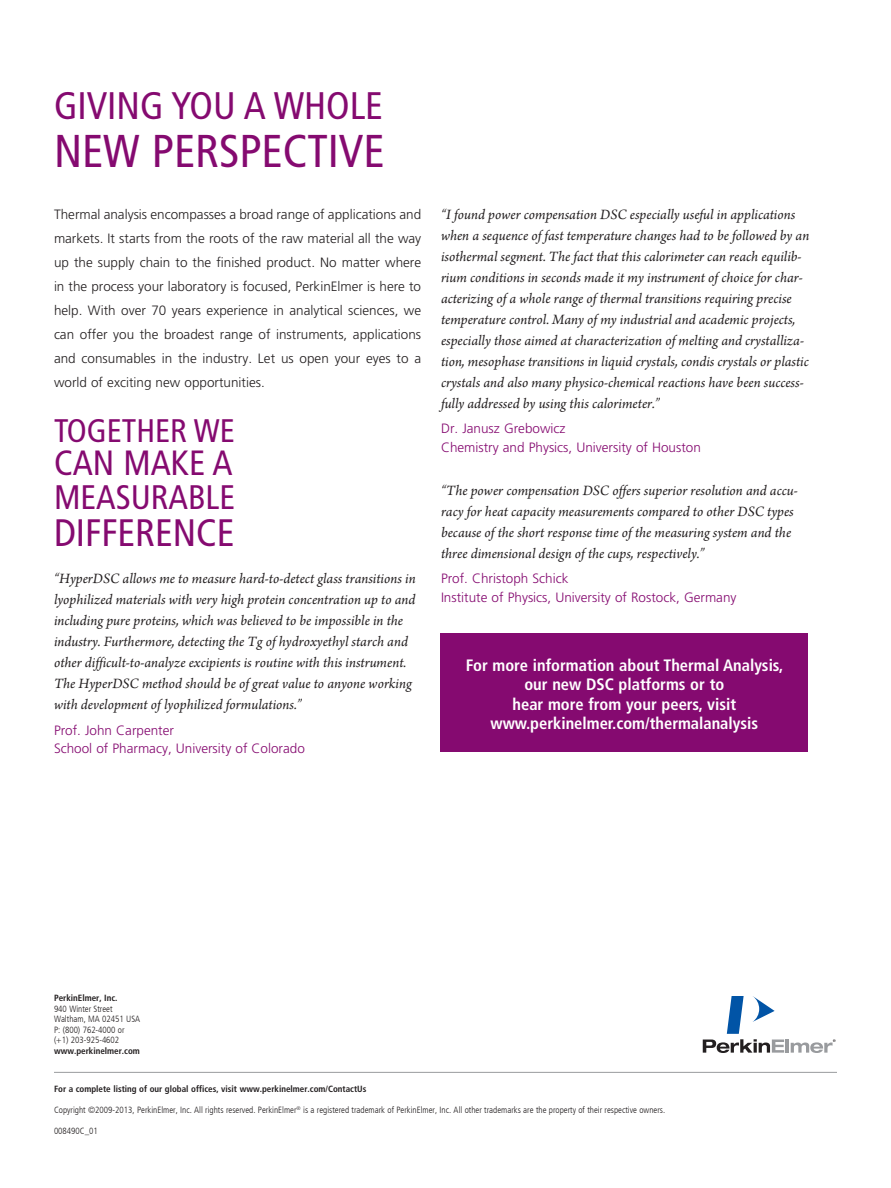
<style>
.page{position:relative;width:891px;height:1188px;background:#fff}
.page>*{position:absolute;margin:0;border:0;box-sizing:border-box;transform-origin:0 0}
.Inside_Page_Headers{font:condensed 45.9px "Frutiger";color:#850a70}
.Inside_Page_Headers-2{font:condensed 38.4px "Frutiger";color:#850a70}
.Inside_Page_Headers-3{font:condensed 38.25px "Frutiger";color:#850a70}
.Inside_Page_Headers-4{font:condensed 35.1px "Frutiger";color:#850a70}
.Inside_Page_Headers-5{font:condensed 34.05px "Frutiger";color:#850a70}
.Inside_Page_Headers-6{font:condensed 32.7px "Frutiger";color:#850a70}
.Intro_Sub{font:700 condensed 16.5px/19.5px "Frutiger LT Com";color:#fff;text-align:center}
.Copy_-_Paragraphs{font:italic 15px/21px "Arno Pro";color:#231f20}
.Copy_-_Paragraphs-2{font:300 13.5px/24px "Frutiger";color:#231f20;text-align:justify}
.Copy_-_Paragraphs-3{font:300 13.5px "Frutiger";color:#850a70}
.Signoff_Address{font:300 condensed 9px/10.5px "Frutiger LT Com";color:#231f20}
.Signoff_Address-2{font:700 condensed 9px "Frutiger LT Com";color:#231f20}
.s1{font-weight:700}
</style>
<div class="page">
<div style="left:441px;top:634px;width:367px;height:118px;background:#850a70"></div>
<hr style="left:54px;top:1072px;width:783px;height:1px;background:#999b9e">
<hr style="left:786px;top:1039px;width:3px;height:14px;background:#999b9e">
<svg style="left:703px;top:996px;width:81px;height:57px"></svg>
<svg style="left:791px;top:1039px;width:45px;height:14px"></svg>
<p class="Inside_Page_Headers-2" style="left:54px;top:84px;width:331px">GIVING YOU A WHOLE</p>
<p class="Inside_Page_Headers" style="left:54px;top:125px;width:332px">NEW PERSPECTIVE</p>
<p class="Copy_-_Paragraphs-2" style="left:54px;top:203px;width:369px">Thermal analysis encompasses a broad range of applications and markets. It starts from the roots of the raw material all the way up the supply chain to the finished product. No matter where in the process your laboratory is focused, PerkinElmer is here to help. With over 70 years experience in analytical sciences, we can offer you the broadest range of instruments, applications and consumables in the industry. Let us open your eyes to a world of exciting new opportunities.</p>
<p class="Inside_Page_Headers-6" style="left:54px;top:411px;width:182px">TOGETHER WE</p>
<p class="Inside_Page_Headers-4" style="left:54px;top:442px;width:180px">CAN MAKE A</p>
<p class="Inside_Page_Headers-5" style="left:54px;top:478px;width:183px">MEASURABLE</p>
<p class="Inside_Page_Headers-3" style="left:54px;top:511px;width:182px">DIFFERENCE</p>
<p class="Copy_-_Paragraphs" style="left:54px;top:569px;width:363px">“HyperDSC allows me to measure hard-to-detect glass transitions in lyophilized materials with very high protein concentration up to and including pure proteins, which was believed to be impossible in the industry. Furthermore, detecting the Tg of hydroxyethyl starch and other difficult-to-analyze excipients is routine with this instrument.<br>The HyperDSC method should be of great value to anyone working with development of lyophilized formulations.”</p>
<p class="Copy_-_Paragraphs-3" style="left:54px;top:722px;width:122px">Prof. John Carpenter</p>
<p class="Copy_-_Paragraphs-3" style="left:54px;top:741px;width:252px">School of Pharmacy, University of Colorado</p>
<p class="Copy_-_Paragraphs" style="left:441px;top:205px;width:370px">“I found power compensation DSC especially useful in applications when a sequence of fast temperature changes had to be followed by an isothermal segment. The fact that this calorimeter can reach equilib&shy;rium conditions in seconds made it my instrument of choice for char&shy;acterizing of a whole range of thermal transitions requiring precise temperature control. Many of my industrial and academic projects, especially those aimed at characterization of melting and crystalliza&shy;tion, mesophase transitions in liquid crystals, condis crystals or plastic crystals and also many physico-chemical reactions have been success&shy;fully addressed by using this calorimeter.”</p>
<p class="Copy_-_Paragraphs-3" style="left:441px;top:421px;width:126px">Dr. Janusz Grebowicz</p>
<p class="Copy_-_Paragraphs-3" style="left:441px;top:440px;width:261px">Chemistry and Physics, University of Houston</p>
<p class="Copy_-_Paragraphs" style="left:441px;top:481px;width:358px">“The power compensation DSC offers superior resolution and accu&shy;racy for heat capacity measurements compared to other DSC types because of the short response time of the measuring system and the three dimensional design of the cups, respectively.”</p>
<p class="Copy_-_Paragraphs-3" style="left:441px;top:571px;width:129px">Prof. Christoph Schick</p>
<p class="Copy_-_Paragraphs-3" style="left:441px;top:590px;width:297px">Institute of Physics, University of Rostock, Germany</p>
<p class="Intro_Sub" style="left:466px;top:655px;width:319px">For more information about Thermal Analysis, our new DSC platforms or to<br>hear more from your peers, visit www.perkinelmer.com/thermalanalysis</p>
<p class="Signoff_Address" style="left:54px;top:993px;width:88px"><span class="s1">PerkinElmer, Inc.<br></span>940 Winter Street<br>Waltham, MA 02451 USA</p>
<p class="Signoff_Address" style="left:54px;top:1024px;width:72px">P: (800) 762-4000 or</p>
<p class="Signoff_Address" style="left:54px;top:1035px;width:67px">(+1) 203-925-4602</p>
<p class="Signoff_Address-2" style="left:54px;top:1045px;width:87px">www.perkinelmer.com</p>
<p class="Signoff_Address-2" style="left:54px;top:1083px;width:314px">For a complete listing of our global offices, visit www.perkinelmer.com/ContactUs</p>
<p class="Signoff_Address" style="left:54px;top:1105px;width:613px">Copyright ©2009-2013, PerkinElmer, Inc. All rights reserved. PerkinElmer<sup>®</sup> is a registered trademark of PerkinElmer, Inc. All other trademarks are the property of their respective owners.</p>
<p class="Signoff_Address" style="left:54px;top:1126px;width:45px">008490C_01</p>
</div>
